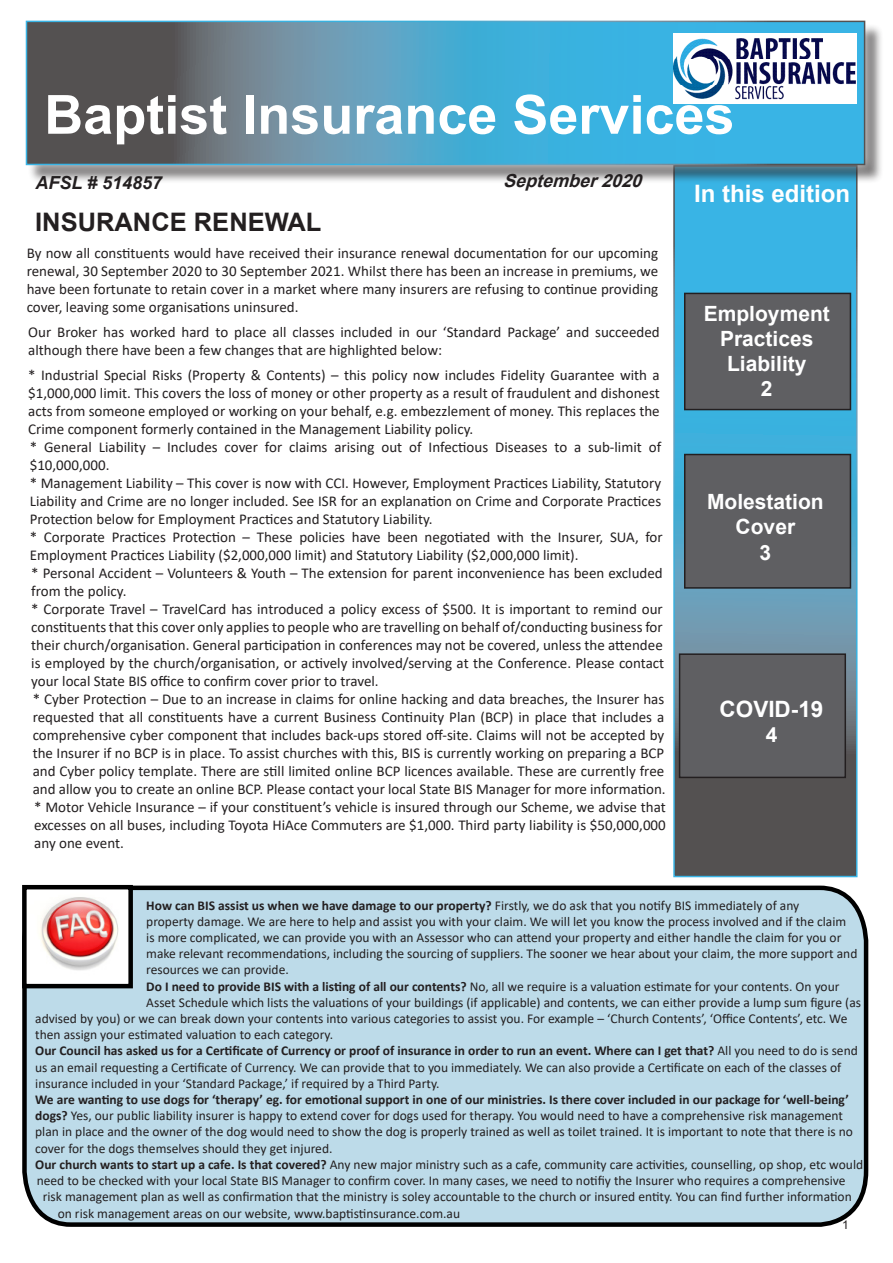
<style>
.page{position:relative;width:893px;height:1263px;background:#fff}
.page>*{position:absolute;margin:0;border:0;box-sizing:border-box;transform-origin:0 0}
.t1{font:700 54px "Arial";color:#fff}
.Heading_1{font:700 25.5px "Arial";color:#231f20}
.t2{font:700 24px "Arial";color:#fff}
.t3{font:700 22.5px "Arial";color:#fff}
.t4{font:700 21px/25.2px "Arial";color:#fff;text-align:center}
.t5{font:italic 700 18px "Arial";color:#231f20}
.t6{font:italic 700 18px "Arial";color:#231f20}
.t7{font:15px/18px "Calibri";color:#231f20;text-align:justify}
.Paragraph_Style_1{font:13.5px/16.2px "Calibri";color:#231f20}
.t8{font:12px "Arial";color:#231f20}
.s1{font-weight:700}
</style>
<div class="page">
<svg style="left:676px;top:184px;width:178px;height:690px;background:#4c90ac"></svg>
<div style="left:22px;top:884px;width:847px;height:343px;background:#bddbe9"></div>
<img style="left:27px;top:890px;width:101px;height:93px">
<div style="left:22px;top:885px;width:111px;height:103px;border:4px solid #000"></div>
<div style="left:685px;top:293px;width:165px;height:117px;background:#5f5f62"></div>
<div style="left:684px;top:293px;width:167px;height:117px;border:2px solid #231f20"></div>
<div style="left:685px;top:454px;width:165px;height:134px;background:#5f5f62"></div>
<div style="left:684px;top:454px;width:167px;height:135px;border:2px solid #231f20"></div>
<div style="left:680px;top:654px;width:165px;height:123px;background:#5f5f62"></div>
<div style="left:679px;top:653px;width:167px;height:125px;border:2px solid #231f20"></div>
<div style="left:28px;top:23px;width:856px;height:161px;background:#231f20;opacity:.75"></div>
<div style="left:16px;top:11px;width:859px;height:164px;background:#fff;opacity:.75"></div>
<svg style="left:29px;top:24px;width:833px;height:138px;background:#5091ad"></svg>
<img style="left:673px;top:33px;width:183px;height:71px">
<h1 class="t1" style="left:44px;top:77px;width:692px">Baptist Insurance Services</h1>
<p class="t6" style="left:35px;top:170px;width:128px">AFSL # 514857</p>
<p class="t5" style="left:503px;top:168px;width:147px">September2020</p>
<p class="Heading_1" style="left:35px;top:204px;width:288px">INSURANCE RENEWAL</p>
<p class="t7" style="left:27px;top:243px;width:633px">By now all constituents would have received their insurance renewal documentation for our upcoming renewal, 30 September 2020 to 30 September 2021. Whilst there has been an increase in premiums, we have been fortunate to retain cover in a market where many insurers are refusing to continue providing cover, leaving some organisations uninsured.</p>
<p class="t7" style="left:28px;top:323px;width:633px">Our Broker has worked hard to place all classes included in our ‘Standard Package’ and succeeded although there have been a few changes that are highlighted below:</p>
<p class="t7" style="left:28px;top:366px;width:633px">* Industrial Special Risks (Property &amp; Contents) – this policy now includes Fidelity Guarantee with a $1,000,000 limit. This covers the loss of money or other property as a result of fraudulent and dishonest acts from someone employed or working on your behalf, e.g. embezzlement of money. This replaces the Crime component formerly contained in the Management Liability policy.</p>
<p class="t7" style="left:30px;top:438px;width:633px">* General Liability – Includes cover for claims arising out of Infectious Diseases to a sub-limit of $10,000,000.</p>
<p class="t7" style="left:30px;top:474px;width:633px">* Management Liability – This cover is now with CCI. However, Employment Practices Liability, Statutory Liability and Crime are no longer included. See ISR for an explanation on Crime and Corporate Practices Protection below for Employment Practices and Statutory Liability.</p>
<p class="t7" style="left:30px;top:528px;width:634px">* Corporate Practices Protection – These policies have been negotiated with the Insurer, SUA, for<br>Employment Practices Liability ($2,000,000 limit) and Statutory Liability ($2,000,000 limit).</p>
<p class="t7" style="left:31px;top:564px;width:633px">* Personal Accident – Volunteers &amp; Youth – The extension for parent inconvenience has been excluded from the policy.</p>
<p class="t7" style="left:31px;top:600px;width:635px">* Corporate Travel – TravelCard has introduced a policy excess of $500. It is important to remind our constituents that this cover only applies to people who are travelling on behalf of/conducting business for their church/organisation. General participation in conferences may not be covered, unless the attendee is employed by the church/organisation, or actively involved/serving at the Conference. Please contact your local State BIS office to confirm cover prior to travel.</p>
<p class="t7" style="left:33px;top:690px;width:634px">* Cyber Protection – Due to an increase in claims for online hacking and data breaches, the Insurer has requested that all constituents have a current Business Continuity Plan (BCP) in place that includes a comprehensive cyber component that includes back-ups stored off-site. Claims will not be accepted by the Insurer if no BCP is in place. To assist churches with this, BIS is currently working on preparing a BCP and Cyber policy template. There are still limited online BCP licences available. These are currently free and allow you to create an online BCP. Please contact your local State BIS Manager for more information.</p>
<p class="t7" style="left:34px;top:798px;width:633px">* Motor Vehicle Insurance – if your constituent’s vehicle is insured through our Scheme, we advise that excesses on all buses, including Toyota HiAce Commuters are $1,000. Third party liability is $50,000,000 any one event.</p>
<p class="t2" style="left:694px;top:177px;width:158px">In this edition</p>
<p class="t4" style="left:704px;top:301px;width:128px">Employment<br>Practices</p>
<p class="t4" style="left:727px;top:351px;width:81px">Liability</p>
<p class="t4" style="left:761px;top:376px;width:13px">2</p>
<p class="t4" style="left:707px;top:489px;width:118px">Molestation<br>Cover</p>
<p class="t4" style="left:760px;top:540px;width:13px">3</p>
<p class="t3" style="left:720px;top:693px;width:105px">COVID-19</p>
<p class="t4" style="left:766px;top:722px;width:13px">4</p>
<p class="Paragraph_Style_1" style="left:146px;top:897px;width:713px"><span class="s1">How can BIS assist us when we have damage to our property?</span> Firstly, we do ask that you notify BIS immediately of any<br>property damage. We are here to help and assist you with your claim. We will let you know the process involved and if the claim is more complicated, we can provide you with an Assessor who can attend your property and either handle the claim for you or make relevant recommendations, including the sourcing of suppliers. The sooner we hear about your claim, the more support and resources we can provide.</p>
<p class="Paragraph_Style_1" style="left:146px;top:978px;width:695px"><span class="s1">Do I need to provide BIS with a listing of all our contents?</span> No, all we require is a valuation estimate for your contents. On your</p>
<p class="Paragraph_Style_1" style="left:146px;top:994px;width:716px">Asset Schedule which lists the valuations of your buildings (if applicable) and contents, we can either provide a lump sum figure (as</p>
<p class="Paragraph_Style_1" style="left:35px;top:1010px;width:814px">advised by you) or we can break down your contents into various categories to assist you. For example – ‘Church Contents’, ‘Office Contents’, etc. We</p>
<p class="Paragraph_Style_1" style="left:35px;top:1026px;width:299px">then assign your estimated valuation to each category.</p>
<p class="Paragraph_Style_1" style="left:35px;top:1042px;width:824px"><span class="s1">Our Council has asked us for a Certificate of Currency or proof of insurance in order to run an event. Where can I get that?</span> All you need to do is send us an email requesting a Certificate of Currency. We can provide that to you immediately. We can also provide a Certificate on each of the classes of insurance included in your ‘Standard Package,’ if required by a Third Party.</p>
<p class="Paragraph_Style_1" style="left:35px;top:1091px;width:819px"><span class="s1">We are wanting to use dogs for ‘therapy’ eg. for emotional support in one of our ministries. Is there cover included in our package for ‘well-being’ dogs?</span> Yes, our public liability insurer is happy to extend cover for dogs used for therapy. You would need to have a comprehensive risk management plan in place and the owner of the dog would need to show the dog is properly trained as well as toilet trained. It is important to note that there is no cover for the dogs themselves should they get injured.</p>
<p class="Paragraph_Style_1" style="left:35px;top:1156px;width:829px"><span class="s1">Our church wants to start up a cafe. Is that covered?</span> Any new major ministry such as a cafe, community care activities, counselling, op shop, etc would</p>
<p class="Paragraph_Style_1" style="left:37px;top:1172px;width:810px">need to be checked with your local State BIS Manager to confirm cover. In many cases, we need to notifiy the Insurer who requires a comprehensive</p>
<p class="Paragraph_Style_1" style="left:43px;top:1188px;width:811px">risk management plan as well as confirmation that the ministry is soley accountable to the church or insured entity. You can find further information</p>
<p class="Paragraph_Style_1" style="left:58px;top:1204px;width:404px">on risk management areas on our website, www.baptistinsurance.com.au</p>
<p class="t8" style="left:842px;top:1217px;width:8px">1</p>
</div>
